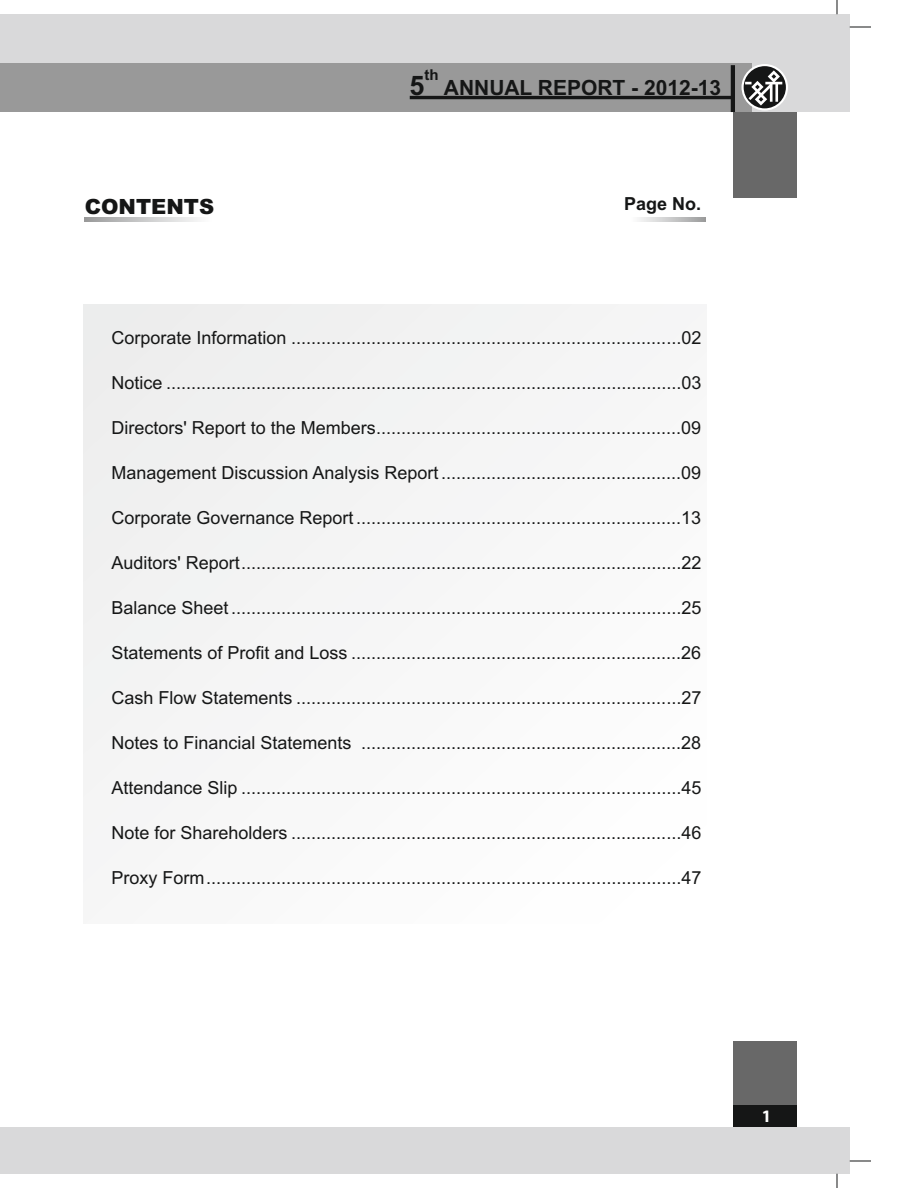
<style>
.page{position:relative;width:918px;height:1188px;background:#fff}
.page>*{position:absolute;margin:0;border:0;box-sizing:border-box;transform-origin:0 0}
.t1{font:700 21px "Arial";color:#151616}
.t2{font:900 21px "Arial";color:#151616}
.t3{font:18px "Arial";color:#151616}
.t4{font:700 18px "Arial";color:#151616}
.t5{font:700 15px "Arial";color:#151616}
.t6{font:800 15px "Koz Go Pro";color:#fff}
.s1{font-size:27px}
</style>
<div class="page">
<div style="left:0;top:1127px;width:850px;height:47px;background:#d9d9da"></div>
<div style="left:0;top:14px;width:850px;height:98px;background:#d9d9da"></div>
<div style="left:0;top:63px;width:752px;height:49px;background:#999"></div>
<svg style="left:837px;top:0;width:1px;height:14px"></svg>
<svg style="left:837px;top:1174px;width:1px;height:14px"></svg>
<svg style="left:850px;top:27px;width:21px;height:1px"></svg>
<svg style="left:850px;top:1161px;width:21px;height:1px"></svg>
<svg style="left:742px;top:64px;width:46px;height:47px"></svg>
<svg style="left:745px;top:70px;width:37px;height:36px"></svg>
<div style="left:733px;top:112px;width:64px;height:85px;background:#686868"></div>
<div style="left:733px;top:1042px;width:64px;height:85px;background:#686868"></div>
<div style="left:733px;top:1106px;width:64px;height:21px;background:#151616"></div>
<div style="left:84px;top:304px;width:622px;height:620px;background:#f6f6f6"></div>
<svg style="left:85px;top:217px;width:113px;height:5px"></svg>
<svg style="left:639px;top:217px;width:67px;height:5px"></svg>
<hr style="left:410px;top:96px;width:323px;height:3px;background:#151616">
<hr style="left:731px;top:65px;width:4px;height:47px;background:#151616">
<p class="t2" style="left:85px;top:199px;width:131px">CONTENTS</p>
<p class="t5" style="left:425px;top:69px;width:16px">th</p>
<p class="t1" style="left:410px;top:80px;width:313px"><span class="s1">5</span> ANNUAL REPORT - 2012-13</p>
<p class="t4" style="left:624px;top:196px;width:79px">Page No.</p>
<p class="t3" style="left:111px;top:331px;width:591px">Corporate Information ..............................................................................02</p>
<p class="t3" style="left:111px;top:376px;width:591px">Notice .......................................................................................................03</p>
<p class="t3" style="left:111px;top:421px;width:591px">Directors' Report to the Members.............................................................09</p>
<p class="t3" style="left:111px;top:466px;width:591px">Management Discussion Analysis Report................................................09</p>
<p class="t3" style="left:111px;top:511px;width:591px">Corporate Governance Report .................................................................13</p>
<p class="t3" style="left:111px;top:556px;width:591px">Auditors' Report........................................................................................22</p>
<p class="t3" style="left:111px;top:601px;width:591px">Balance Sheet ..........................................................................................25</p>
<p class="t3" style="left:111px;top:646px;width:591px">Statements of Profit and Loss ..................................................................26</p>
<p class="t3" style="left:111px;top:691px;width:591px">Cash Flow Statements .............................................................................27</p>
<p class="t3" style="left:111px;top:736px;width:591px">Notes to Financial Statements ................................................................28</p>
<p class="t3" style="left:111px;top:781px;width:591px">Attendance Slip ........................................................................................45</p>
<p class="t3" style="left:111px;top:826px;width:591px">Note for Shareholders ..............................................................................46</p>
<p class="t3" style="left:111px;top:871px;width:591px">Proxy Form...............................................................................................47</p>
<p class="t6" style="left:762px;top:1108px;width:10px">1</p>
</div>
